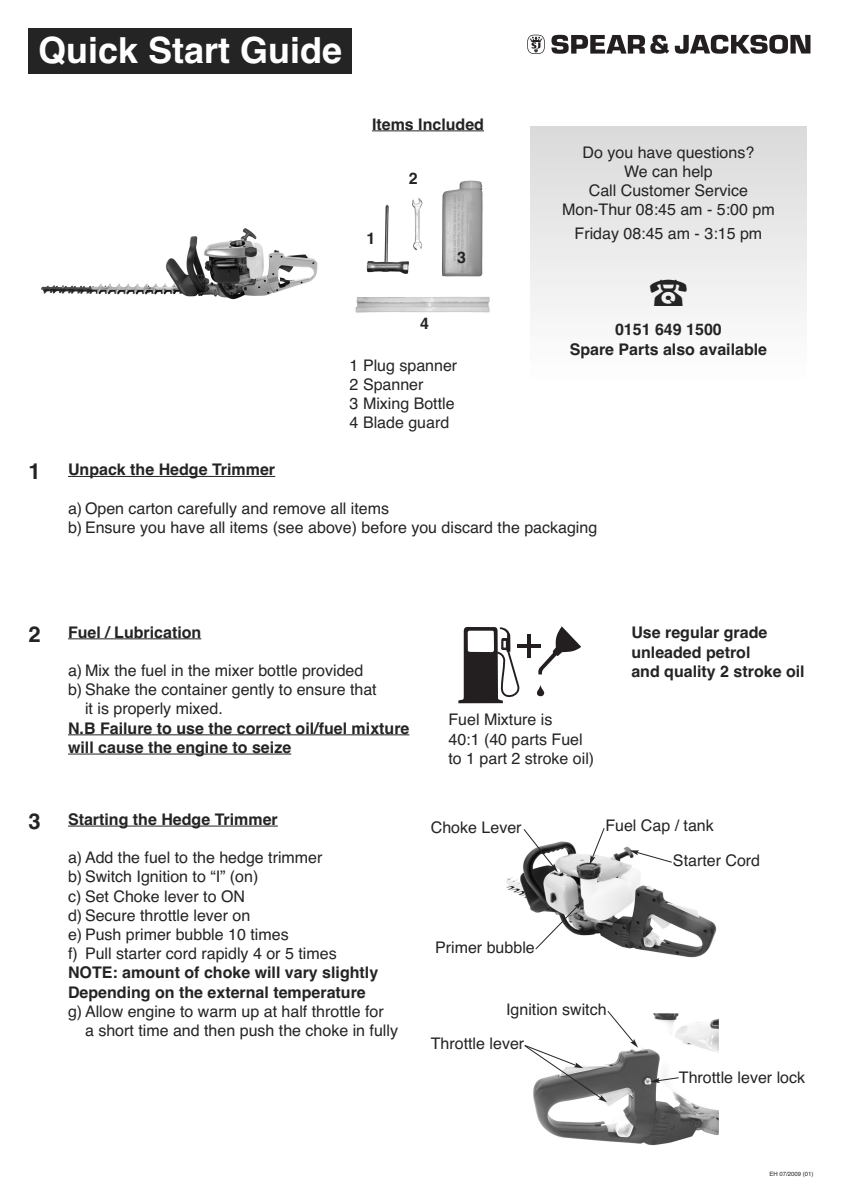
<style>
.page{position:relative;width:842px;height:1191px;background:#fff}
.page>*{position:absolute;margin:0;border:0;box-sizing:border-box;transform-origin:0 0}
.t1{font:40px "Universal Newswith Comm Pi";color:#242424}
.t2{font:700 36px "Helvetica";color:#fff}
.t3{font:16px/19.2px "Helvetica";color:#242424}
.t4{font:700 16px/19.2px "Helvetica";color:#242424}
.t5{font:6px "Helvetica";color:#242424}
.s1{font-size:22px}
</style>
<div class="page">
<div style="left:28px;top:28px;width:323px;height:46px;background:#242424"></div>
<svg style="left:551px;top:35px;width:259px;height:19px"></svg>
<svg style="left:527px;top:35px;width:18px;height:19px"></svg>
<img style="left:41px;top:228px;width:277px;height:72px">
<img style="left:355px;top:180px;width:135px;height:133px">
<hr style="left:68px;top:476px;width:207px;height:1px;background:#242424">
<hr style="left:68px;top:638px;width:133px;height:1px;background:#242424">
<hr style="left:68px;top:734px;width:341px;height:1px;background:#242424">
<hr style="left:68px;top:754px;width:223px;height:1px;background:#242424">
<hr style="left:68px;top:826px;width:210px;height:1px;background:#242424">
<hr style="left:372px;top:130px;width:112px;height:1px;background:#242424">
<div style="left:531px;top:126px;width:275px;height:254px;background:linear-gradient(to bottom,#dadada,#fefefe)"></div>
<svg style="left:458px;top:627px;width:63px;height:76px"></svg>
<hr style="left:517px;top:644px;width:24px;height:3px;background:#231f20">
<hr style="left:527px;top:634px;width:4px;height:23px;background:#231f20">
<svg style="left:538px;top:626px;width:43px;height:49px"></svg>
<svg style="left:537px;top:685px;width:8px;height:12px"></svg>
<img style="left:507px;top:841px;width:210px;height:117px">
<img style="left:534px;top:1014px;width:185px;height:132px">
<svg style="left:523px;top:829px;width:35px;height:43px"></svg>
<svg style="left:590px;top:828px;width:15px;height:37px"></svg>
<svg style="left:630px;top:850px;width:43px;height:13px"></svg>
<svg style="left:534px;top:901px;width:48px;height:49px"></svg>
<svg style="left:524px;top:1011px;width:114px;height:91px"></svg>
<svg style="left:651px;top:1077px;width:29px;height:6px"></svg>
<h2 class="t2" style="left:38px;top:37px;width:306px">Quick Start Guide</h2>
<p class="t4" style="left:372px;top:116px;width:114px">Items Included</p>
<p class="t4" style="left:367px;top:231px;width:10px">1</p>
<p class="t4" style="left:409px;top:170px;width:10px">2</p>
<p class="t4" style="left:457px;top:250px;width:10px">3</p>
<p class="t4" style="left:420px;top:315px;width:10px">4</p>
<p class="t3" style="left:350px;top:357px;width:109px">1 Plug spanner<br>2 Spanner<br>3 Mixing Bottle<br>4 Blade guard</p>
<p class="t3" style="left:562px;top:144px;width:214px;text-align:center">Do you have questions?<br>We can help<br>Call Customer Service<br>Mon-Thur 08:45 am - 5:00 pm</p>
<p class="t3" style="left:575px;top:226px;width:189px">Friday 08:45 am - 3:15 pm</p>
<h1 class="t1" style="left:648px;top:275px;width:41px">-</h1>
<p class="t4" style="left:570px;top:322px;width:199px;text-align:center">0151 649 1500<br>Spare Parts also available</p>
<p class="t4" style="left:28px;top:462px;width:248px"><span class="s1">1</span> Unpack the Hedge Trimmer</p>
<p class="t3" style="left:68px;top:500px;width:531px">a) Open carton carefully and remove all items<br>b) Ensure you have all items (see above) before you discard the packaging</p>
<p class="t4" style="left:28px;top:624px;width:175px"><span class="s1">2</span> Fuel / Lubrication</p>
<p class="t3" style="left:68px;top:662px;width:297px">a) Mix the fuel in the mixer bottle provided</p>
<p class="t3" style="left:68px;top:682px;width:310px">b) Shake the container gently to ensure that</p>
<p class="t3" style="left:85px;top:701px;width:139px">it is properly mixed.</p>
<p class="t4" style="left:68px;top:720px;width:343px">N.B Failure to use the correct oil/fuel mixture will cause the engine to seize</p>
<p class="t3" style="left:448px;top:712px;width:147px">Fuel Mixture is<br>40:1 (40 parts Fuel to 1 part 2 stroke oil)</p>
<p class="t4" style="left:631px;top:625px;width:175px">Use regular grade unleaded petrol<br>and quality 2 stroke oil</p>
<p class="t4" style="left:28px;top:811px;width:251px"><span class="s1">3</span> Starting the Hedge Trimmer</p>
<p class="t3" style="left:68px;top:850px;width:270px">a) Add the fuel to the hedge trimmer b) Switch Ignition to “I” (on)<br>c) Set Choke lever to ON<br>d) Secure throttle lever on<br>e) Push primer bubble 10 times<br>f) Pull starter cord rapidly 4 or 5 times</p>
<p class="t4" style="left:68px;top:965px;width:312px">NOTE: amount of choke will vary slightly<br>Depending on the external temperature</p>
<p class="t3" style="left:85px;top:1003px;width:315px;text-indent:-17px">g) Allow engine to warm up at half throttle for<br>a short time and then push the choke in fully</p>
<p class="t3" style="left:431px;top:819px;width:92px">Choke Lever</p>
<p class="t3" style="left:605px;top:817px;width:110px">Fuel Cap / tank</p>
<p class="t3" style="left:673px;top:853px;width:89px">Starter Cord</p>
<p class="t3" style="left:435px;top:940px;width:101px">Primer bubble</p>
<p class="t3" style="left:506px;top:1001px;width:102px">Ignition switch</p>
<p class="t3" style="left:431px;top:1035px;width:95px">Throttle lever</p>
<p class="t3" style="left:679px;top:1069px;width:128px">Throttle lever lock</p>
<p class="t5" style="left:770px;top:1171px;width:46px">EH 07/2009 (01)</p>
</div>
